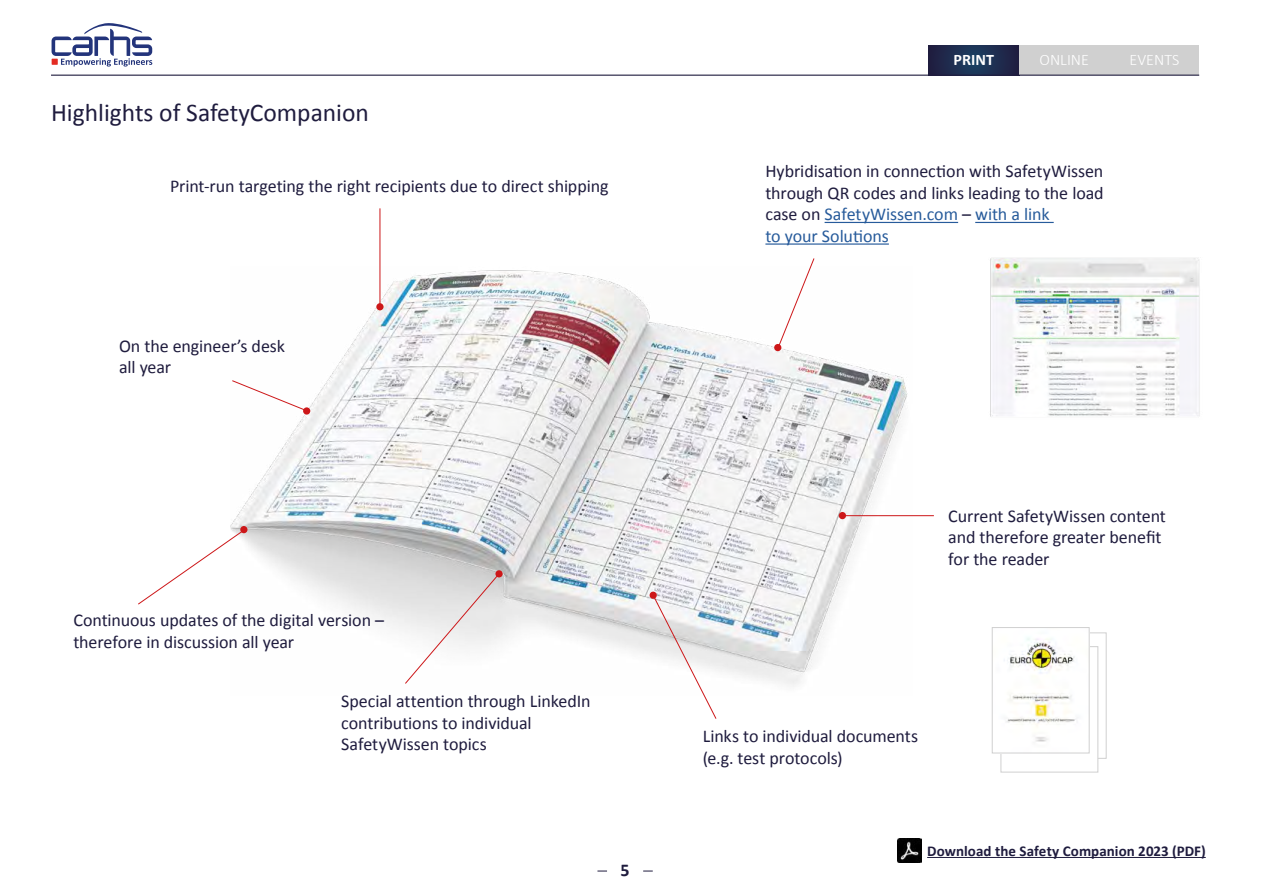
<style>
.page{position:relative;width:1263px;height:893px;background:#fff}
.page>*{position:absolute;margin:0;border:0;box-sizing:border-box;transform-origin:0 0}
.t1{font:25.5px "Calibri";color:#1f1c3e}
.t2{font:18px/21.6px "Calibri";letter-spacing:-.005em;color:#1f1c3e}
.t3{font:700 18px "Calibri";color:#1f1c3e}
.t4{font:300 16.05px "Calibri";color:#fff}
.t5{font:700 16.05px "Calibri";color:#fff}
.t6{font:700 15px "Calibri";letter-spacing:.005em;color:#1f1c3e}
.s1{color:#275b9b}
</style>
<div class="page">
<svg style="left:928px;top:45px;width:91px;height:30px;background:#1d2c4e"></svg>
<div style="left:1109px;top:45px;width:90px;height:30px;background:#d0d0d0"></div>
<div style="left:1019px;top:45px;width:90px;height:30px;background:#d0d0d0"></div>
<hr style="left:51px;top:75px;width:1148px;height:1px;background:#1f1c3e">
<svg style="left:52px;top:23px;width:100px;height:44px"></svg>
<hr style="left:825px;top:222px;width:133px;height:1px;background:#275b9b">
<hr style="left:975px;top:222px;width:79px;height:1px;background:#275b9b">
<hr style="left:765px;top:243px;width:124px;height:2px;background:#275b9b">
<img style="left:231px;top:267px;width:682px;height:420px">
<svg style="left:777px;top:258px;width:38px;height:90px"></svg>
<svg style="left:138px;top:530px;width:106px;height:75px"></svg>
<hr style="left:927px;top:857px;width:279px;height:1px;background:#1f1c3e">
<hr style="left:380px;top:208px;width:1px;height:102px;background:#cd1719">
<div style="left:376px;top:303px;width:8px;height:7px;background:#cd1719;border-radius:50%"></div>
<svg style="left:231px;top:380px;width:78px;height:32px"></svg>
<div style="left:303px;top:407px;width:7px;height:8px;background:#cd1719;border-radius:50%"></div>
<div style="left:774px;top:344px;width:7px;height:7px;background:#cd1719;border-radius:50%"></div>
<hr style="left:842px;top:515px;width:92px;height:1px;background:#cd1719">
<div style="left:839px;top:512px;width:7px;height:7px;background:#cd1719;border-radius:50%"></div>
<svg style="left:649px;top:591px;width:68px;height:128px"></svg>
<svg style="left:404px;top:570px;width:99px;height:114px"></svg>
<div style="left:240px;top:526px;width:7px;height:7px;background:#cd1719;border-radius:50%"></div>
<img style="left:898px;top:838px;width:24px;height:24px">
<img style="left:990px;top:258px;width:210px;height:159px">
<div style="left:1009px;top:632px;width:97px;height:127px;background:#fff;border:1px solid #d0d0d0"></div>
<div style="left:1000px;top:646px;width:98px;height:126px;background:#fff;border:1px solid #d0d0d0"></div>
<img style="left:1000px;top:632px;width:87px;height:119px">
<div style="left:992px;top:627px;width:97px;height:126px;border:1px solid #d0d0d0"></div>
<h1 class="t1" style="left:51px;top:95px;width:319px">Highlights of SafetyCompanion</h1>
<p class="t2" style="left:170px;top:175px;width:440px">Print-run targeting the right recipients due to direct shipping</p>
<p class="t2" style="left:119px;top:334px;width:167px">On the engineer’s desk all year</p>
<p class="t2" style="left:73px;top:609px;width:312px">Continuous updates of the digital version – therefore in discussion all year</p>
<p class="t2" style="left:341px;top:690px;width:251px">Special attention through LinkedIn contributions to individual<br>SafetyWissen topics</p>
<p class="t3" style="left:620px;top:858px;width:11px">5</p>
<p class="t5" style="left:953px;top:48px;width:42px">PRINT</p>
<p class="t4" style="left:1039px;top:50px;width:51px">ONLINE</p>
<p class="t4" style="left:1129px;top:50px;width:51px">EVENTS</p>
<p class="t2" style="left:765px;top:160px;width:340px">Hybridisation in connection with SafetyWissen through QR codes and links leading to the load case on <span class="s1">SafetyWissen.com</span> – <span class="s1">with a link<br>to your Solutions</span></p>
<p class="t2" style="left:948px;top:504px;width:219px">Current SafetyWissen content and therefore greater benefit for the reader</p>
<p class="t2" style="left:703px;top:725px;width:217px">Links to individual documents (e.g. test protocols)</p>
<p class="t6" style="left:927px;top:840px;width:280px">Download the Safety Companion 2023 (PDF)</p>
</div>
